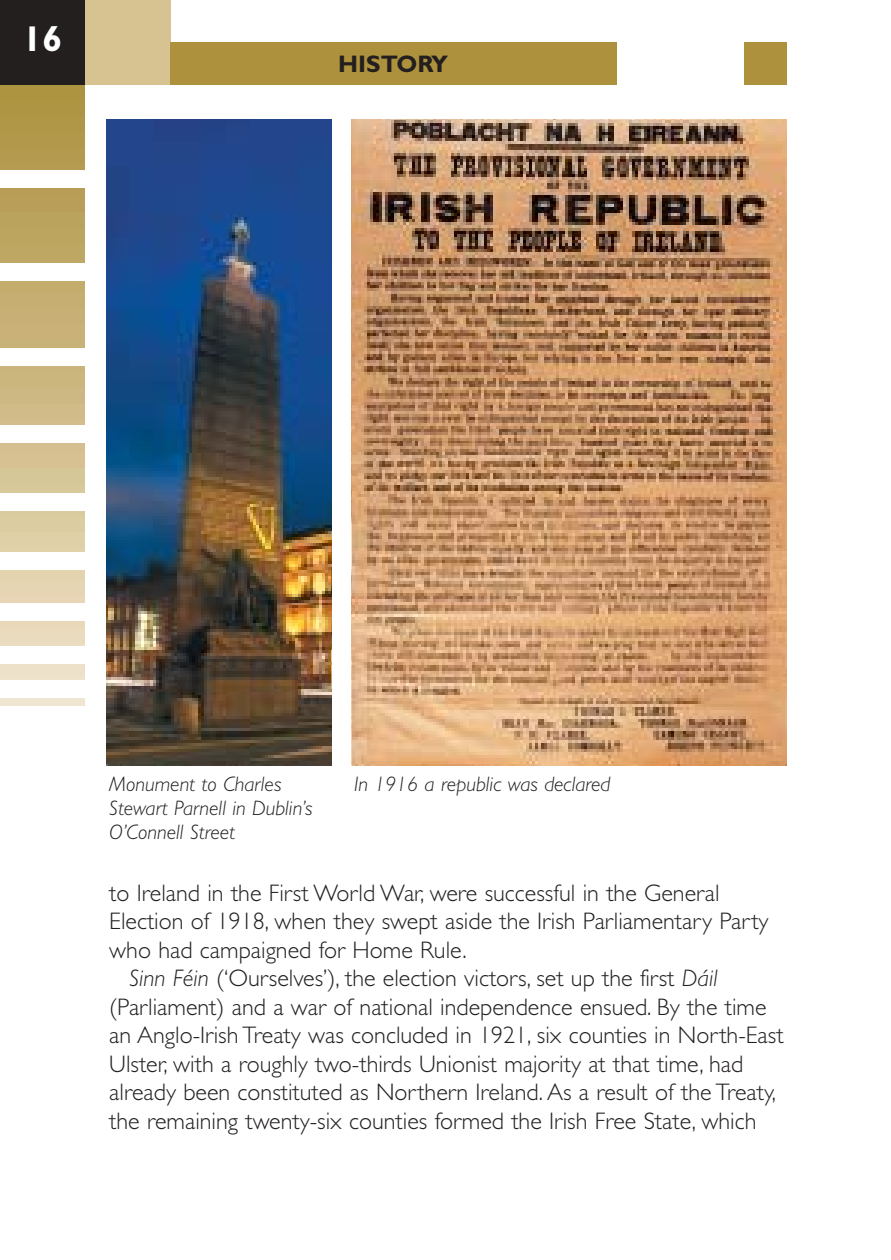
<style>
.page{position:relative;width:891px;height:1260px;background:#fff}
.page>*{position:absolute;margin:0;border:0;box-sizing:border-box;transform-origin:0 0}
.t1{font:700 36px "Gill Sans";color:#fff}
.t2{font:300 24px "Gill Sans";color:#231f1f}
.t3{font:700 24px "Gill Sans";color:#231f1f}
.t4{font:italic 300 21px/24px "Gill Sans";color:#231f1f}
.s1{font-style:italic}
</style>
<div class="page">
<div style="left:85px;top:0;width:85px;height:85px;background:#d6c391"></div>
<div style="left:0;top:0;width:85px;height:85px;background:#231f1f"></div>
<img style="left:1px;top:85px;width:83px;height:621px">
<div style="left:744px;top:43px;width:43px;height:42px;background:#ad913d"></div>
<div style="left:170px;top:43px;width:447px;height:42px;background:#ad913d"></div>
<div style="left:0;top:170px;width:85px;height:17px;background:#fff"></div>
<div style="left:0;top:264px;width:85px;height:17px;background:#fff"></div>
<div style="left:0;top:349px;width:85px;height:17px;background:#fff"></div>
<div style="left:0;top:425px;width:85px;height:17px;background:#fff"></div>
<div style="left:0;top:493px;width:85px;height:17px;background:#fff"></div>
<div style="left:0;top:553px;width:85px;height:17px;background:#fff"></div>
<div style="left:0;top:604px;width:85px;height:17px;background:#fff"></div>
<div style="left:0;top:646px;width:85px;height:17px;background:#fff"></div>
<div style="left:0;top:680px;width:85px;height:17px;background:#fff"></div>
<img style="left:351px;top:119px;width:436px;height:646px">
<img style="left:106px;top:119px;width:226px;height:646px">
<h1 class="t1" style="left:23px;top:26px;width:41px">16</h1>
<p class="t3" style="left:338px;top:56px;width:112px">HISTORY</p>
<p class="t4" style="left:109px;top:774px;width:205px">Monument to Charles<br>Stewart Parnell in Dublin’s<br>O’Connell Street</p>
<p class="t4" style="left:354px;top:774px;width:258px">In 1916 a republic was declared</p>
<p class="t2" style="left:109px;top:884px;width:612px">to Ireland in the First World War, were successful in the General</p>
<p class="t2" style="left:109px;top:913px;width:661px">Election of 1918, when they swept aside the Irish Parliamentary Party</p>
<p class="t2" style="left:109px;top:941px;width:359px">who had campaigned for Home Rule.</p>
<p class="t2" style="left:129px;top:970px;width:590px"><span class="s1">Sinn Féin</span> (‘Ourselves’), the election victors, set up the first <span class="s1">Dáil</span></p>
<p class="t2" style="left:109px;top:998px;width:659px">(Parliament) and a war of national independence ensued. By the time</p>
<p class="t2" style="left:109px;top:1027px;width:676px">an Anglo-Irish Treaty was concluded in 1921, six counties in North-East</p>
<p class="t2" style="left:109px;top:1055px;width:636px">Ulster, with a roughly two-thirds Unionist majority at that time, had</p>
<p class="t2" style="left:109px;top:1084px;width:668px">already been constituted as Northern Ireland. As a result of the Treaty,</p>
<p class="t2" style="left:109px;top:1112px;width:649px">the remaining twenty-six counties formed the Irish Free State, which</p>
</div>
